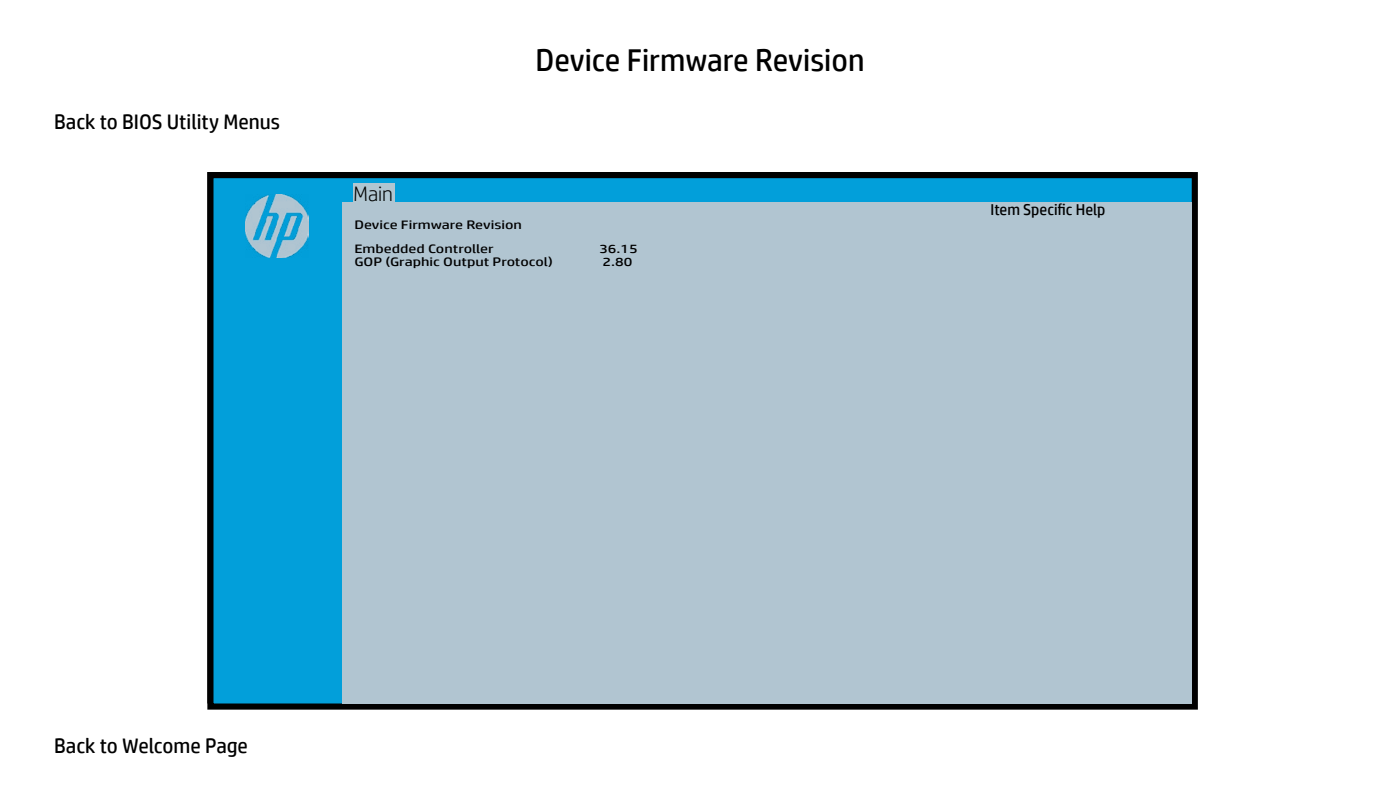
<style>
.page{position:relative;width:1400px;height:788px;background:#fff}
.page>*{position:absolute;margin:0;border:0;box-sizing:border-box;transform-origin:0 0}
.t1{font:31.5px "HP Simplified";color:#000}
.t2{font:21px "HP Simplified";color:#000}
.t3{font:300 21px "HP Simplified";color:#000101}
.t4{font:15.75px "HP Simplified";color:#000}
.t5{font:12.25px/24.5px "HP Simplified";color:#000;scale:1.31 1}
</style>
<div class="page">
<div style="left:207px;top:172px;width:991px;height:537px;background:#029fda;border:6px solid #000"></div>
<div style="left:342px;top:202px;width:850px;height:501px;background:#b1c5d1"></div>
<img style="left:245px;top:194px;width:63px;height:63px">
<div style="left:354px;top:183px;width:42px;height:19px;background:#b1c6d1"></div>
<h2 class="t2" style="left:54px;top:108px;width:227px">Back to BIOS Utility Menus</h2>
<h2 class="t3" style="left:354px;top:179px;width:41px">Main</h2>
<h1 class="t1" style="left:535px;top:40px;width:331px">Device Firmware Revision</h1>
<p class="t5" style="left:354px;top:212px;width:129px">Device Firmware Revision<br>Embedded Controller</p>
<p class="t5" style="left:354px;top:249px;width:153px">GOP (Graphic Output Protocol)</p>
<p class="t5" style="left:599px;top:243px;width:31px;line-height:12.2px">36.15<br>2.80</p>
<p class="t4" style="left:990px;top:199px;width:116px">Item Specific Help</p>
<h2 class="t2" style="left:54px;top:731px;width:195px">Back to Welcome Page</h2>
</div>
